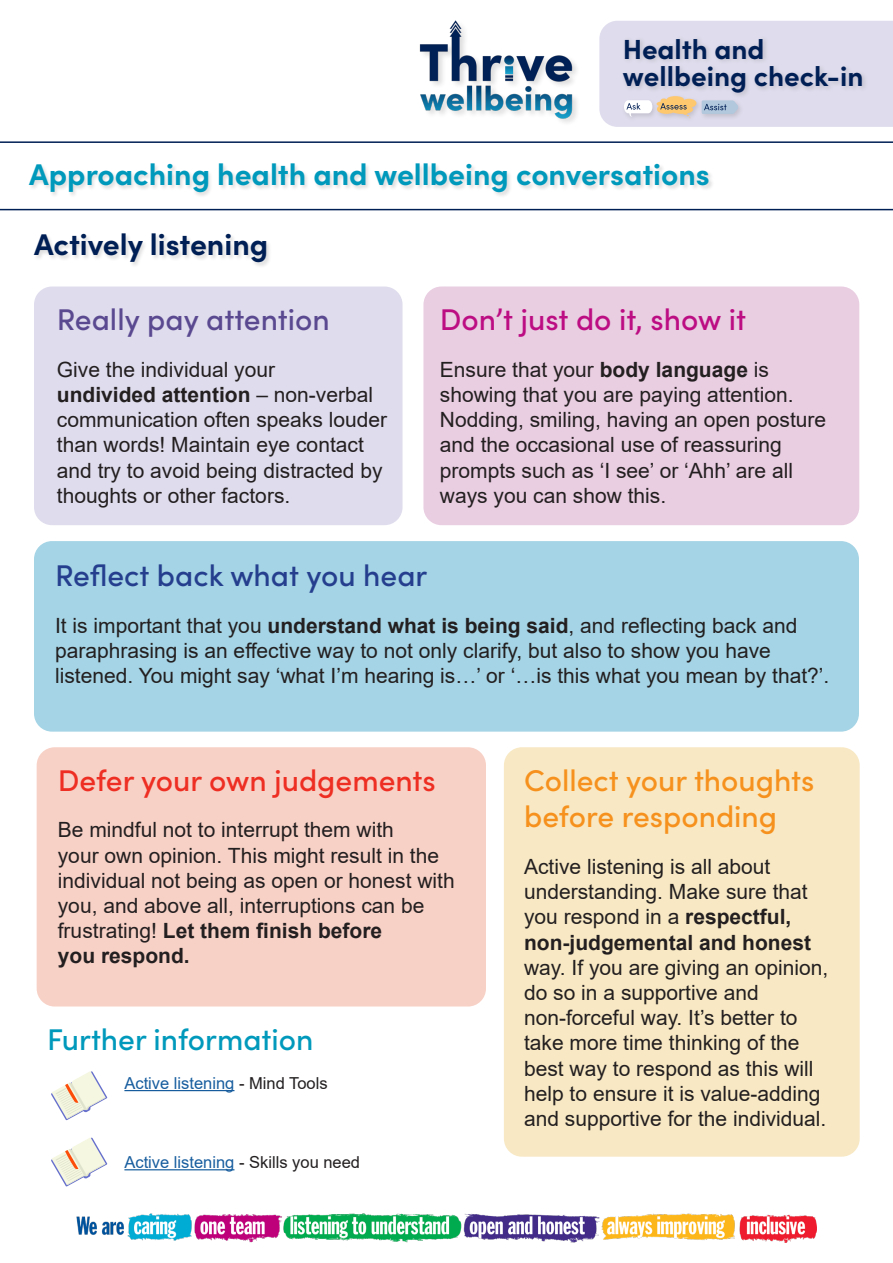
<style>
.page{position:relative;width:893px;height:1263px;background:#fff}
.page>*{position:absolute;margin:0;border:0;box-sizing:border-box;transform-origin:0 0}
.t1{font:700 30px "Sofia Pro";color:#0099bc}
.t2{font:500 30px/36px "Sofia Pro";color:#f6911e}
.t3{font:500 30px "Sofia Pro";color:#253f8e}
.t4{font:500 30px "Sofia Pro";color:#ee2e22}
.t5{font:500 30px "Sofia Pro";color:#bc0d83}
.t6{font:500 30px "Sofia Pro";color:#0099bc}
.t7{font:500 30px "Sofia Pro";color:#5a4990}
.t8{font:700 30px "Sofia Pro";color:#001f55}
.t9{font:700 27.6px/27.6px "Sofia Pro";color:#001f55}
.t10{font:21px/25.2px "Arial";color:#231f20}
.t11{font:700 21px "Arial";color:#231f20}
.t12{font:16.5px "Arial";color:#175d9e}
.s1{font-weight:700}
.s2{color:#231f20}
</style>
<div class="page">
<svg style="left:0;top:141px;width:893px;height:69px"></svg>
<img style="left:77px;top:1214px;width:739px;height:29px">
<svg style="left:599px;top:21px;width:294px;height:106px;background:#dbd8e6"></svg>
<div style="left:419px;top:20px;width:161px;height:107px;background:#231f20;opacity:.15"></div>
<img style="left:419px;top:20px;width:156px;height:107px">
<div style="left:33px;top:233px;width:239px;height:35px;background:#231f20;opacity:.15"></div>
<hr style="left:124px;top:1090px;width:110px;height:1px;background:#175d9e">
<hr style="left:124px;top:1169px;width:110px;height:1px;background:#175d9e">
<svg style="left:51px;top:1071px;width:56px;height:49px"></svg>
<svg style="left:51px;top:1137px;width:56px;height:50px"></svg>
<div style="left:34px;top:286px;width:369px;height:239px;background:#dfdced;border-radius:18px"></div>
<div style="left:423px;top:286px;width:436px;height:239px;background:#e9cde1;border-radius:18px"></div>
<div style="left:34px;top:541px;width:825px;height:191px;background:#a4d4e5;border-radius:18px"></div>
<div style="left:37px;top:747px;width:449px;height:259px;background:#f8d1c6;border-radius:18px"></div>
<div style="left:504px;top:747px;width:356px;height:410px;background:#f8e9c4;border-radius:18px"></div>
<div style="left:29px;top:163px;width:685px;height:36px;background:#231f20;opacity:.15"></div>
<h2 class="t9" style="left:623px;top:33px;width:242px">Health and wellbeing check-in</h2>
<p class="t1" style="left:29px;top:152px;width:682px">Approaching health and wellbeing conversations</p>
<p class="t8" style="left:34px;top:222px;width:236px">Actively listening</p>
<p class="t7" style="left:57px;top:297px;width:274px">Really pay attention</p>
<p class="t10" style="left:57px;top:357px;width:332px">Give the individual your<br><span class="s1">undivided attention</span> – non-verbal communication often speaks louder than words! Maintain eye contact and try to avoid being distracted by thoughts or other factors.</p>
<p class="t5" style="left:440px;top:297px;width:308px">Don’t just do it, show it</p>
<p class="t10" style="left:440px;top:357px;width:388px">Ensure that your <span class="s1">body language</span> is showing that you are paying attention.<br>Nodding, smiling, having an open posture and the occasional use of reassuring prompts such as ‘I see’ or ‘Ahh’ are all ways you can show this.</p>
<p class="t3" style="left:55px;top:553px;width:374px">Reflect back what you hear</p>
<p class="t10" style="left:55px;top:613px;width:776px">It is important that you <span class="s1">understand what is being said</span>, and reflecting back and paraphrasing is an effective way to not only clarify, but also to show you have listened. You might say ‘what I’m hearing is…’ or ‘…is this what you mean by that?’.</p>
<p class="t4" style="left:58px;top:758px;width:379px">Defer your own judgements</p>
<p class="t10" style="left:58px;top:817px;width:398px">Be mindful not to interrupt them with<br>your own opinion. This might result in the individual not being as open or honest with you, and above all, interruptions can be frustrating! <span class="s1">Let them finish before</span></p>
<p class="t11" style="left:58px;top:941px;width:133px">you respond.</p>
<p class="t6" style="left:47px;top:1017px;width:268px">Further information</p>
<p class="t12" style="left:124px;top:1072px;width:205px">Active listening <span class="s2">- Mind Tools</span></p>
<p class="t12" style="left:124px;top:1151px;width:237px">Active listening <span class="s2">- Skills you need</span></p>
<p class="t2" style="left:524px;top:761px;width:292px">Collect your thoughts before responding</p>
<p class="t10" style="left:524px;top:854px;width:306px">Active listening is all about understanding. Make sure that you respond in a <span class="s1">respectful, non-judgemental and honest </span>way. If you are giving an opinion, do so in a supportive and</p>
<p class="t10" style="left:524px;top:1005px;width:304px">non-forceful way. It’s better to take more time thinking of the best way to respond as this will help to ensure it is value-adding and supportive for the individual.</p>
</div>
